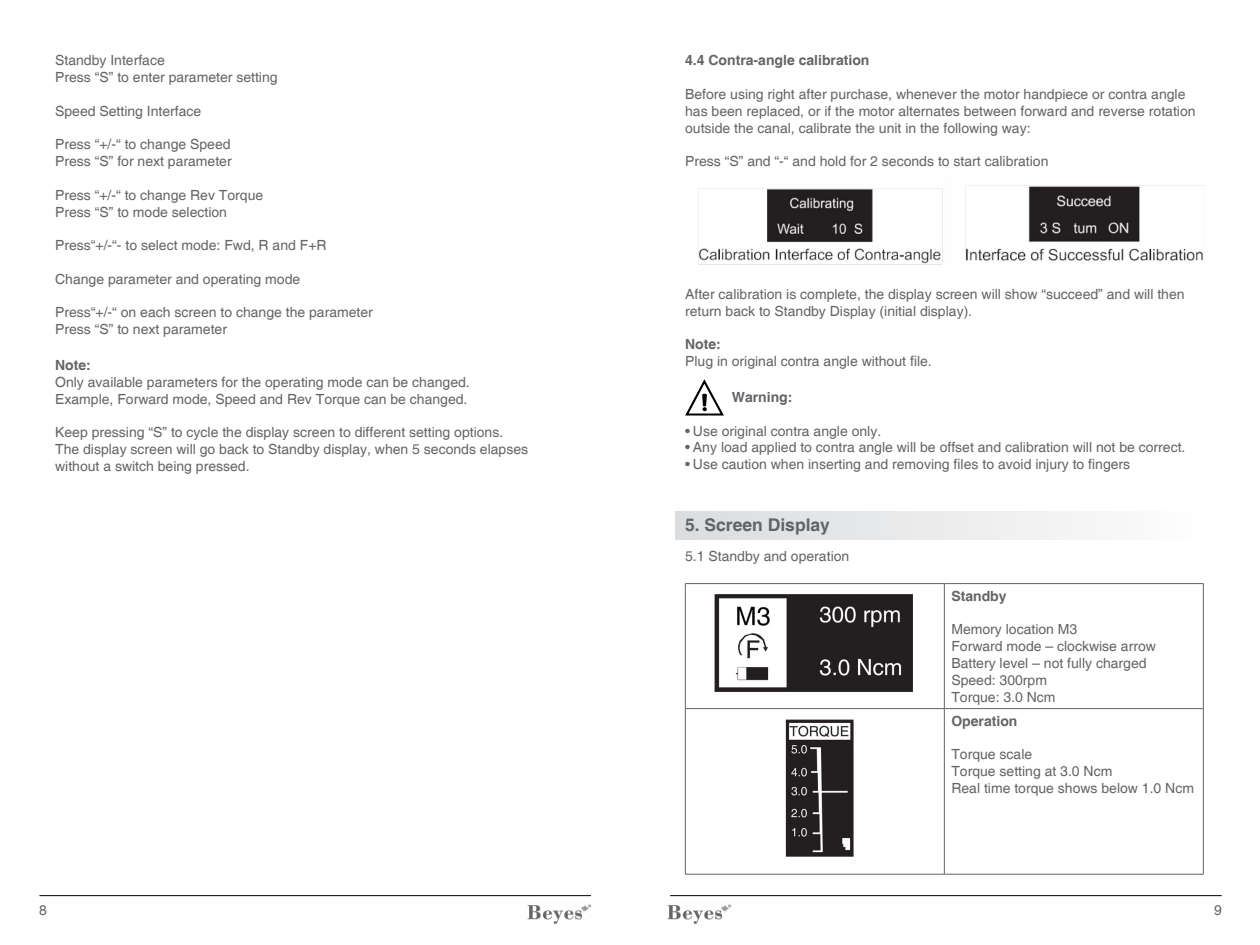
<style>
.page{position:relative;width:1260px;height:945px;background:#fff}
.page>*{position:absolute;margin:0;border:0;box-sizing:border-box;transform-origin:0 0}
.t1{font:700 17.5px "Helvetica";color:#636466}
.t2{font:14px/16.8px "Helvetica";color:#636466}
.t3{font:700 14px "Helvetica";color:#636466}
</style>
<div class="page">
<img style="left:527px;top:904px;width:65px;height:20px">
<img style="left:667px;top:904px;width:65px;height:20px">
<hr style="left:39px;top:895px;width:552px;height:1px;background:#000">
<hr style="left:670px;top:895px;width:552px;height:1px;background:#000">
<hr style="left:685px;top:583px;width:259px;height:1px;background:#636466">
<hr style="left:685px;top:584px;width:1px;height:124px;background:#636466">
<hr style="left:944px;top:583px;width:260px;height:1px;background:#636466">
<hr style="left:944px;top:584px;width:1px;height:124px;background:#636466">
<hr style="left:1203px;top:584px;width:1px;height:124px;background:#636466">
<hr style="left:685px;top:708px;width:259px;height:1px;background:#636466">
<hr style="left:685px;top:709px;width:1px;height:165px;background:#636466">
<hr style="left:944px;top:708px;width:260px;height:1px;background:#636466">
<hr style="left:944px;top:709px;width:1px;height:165px;background:#636466">
<hr style="left:1203px;top:709px;width:1px;height:165px;background:#636466">
<hr style="left:685px;top:874px;width:259px;height:1px;background:#636466">
<hr style="left:944px;top:874px;width:260px;height:1px;background:#636466">
<img style="left:714px;top:594px;width:199px;height:98px">
<img style="left:785px;top:719px;width:69px;height:138px">
<img style="left:698px;top:185px;width:506px;height:80px">
<svg style="left:685px;top:379px;width:39px;height:37px"></svg>
<div style="left:675px;top:512px;width:530px;height:27px;background:linear-gradient(to right,#dbdcde,#fdfdfd)"></div>
<p class="t2" style="left:55px;top:53px;width:224px">Standby Interface<br>Press “S” to enter parameter setting</p>
<p class="t2" style="left:55px;top:103px;width:148px">Speed Setting Interface</p>
<p class="t2" style="left:55px;top:137px;width:178px">Press “+/-“ to change Speed<br>Press “S” for next parameter</p>
<p class="t2" style="left:55px;top:187px;width:210px">Press “+/-“ to change Rev Torque<br>Press “S” to mode selection</p>
<p class="t2" style="left:55px;top:237px;width:273px">Press“+/-“- to select mode: Fwd, R and F+R</p>
<p class="t2" style="left:55px;top:271px;width:247px">Change parameter and operating mode</p>
<p class="t2" style="left:55px;top:305px;width:319px">Press“+/-“ on each screen to change the parameter<br>Press “S” to next parameter</p>
<p class="t3" style="left:55px;top:357px;width:37px">Note:</p>
<p class="t2" style="left:55px;top:374px;width:416px">Only available parameters for the operating mode can be changed.<br>Example, Forward mode, Speed and Rev Torque can be changed.</p>
<p class="t2" style="left:55px;top:425px;width:475px">Keep pressing “S” to cycle the display screen to different setting options.<br>The display screen will go back to Standby display, when 5 seconds elapses without a switch being pressed.</p>
<p class="t3" style="left:685px;top:52px;width:186px">4.4 Contra-angle calibration</p>
<p class="t2" style="left:685px;top:86px;width:512px">Before using right after purchase, whenever the motor handpiece or contra angle has been replaced, or if the motor alternates between forward and reverse rotation outside the canal, calibrate the unit in the following way:</p>
<p class="t2" style="left:685px;top:153px;width:365px">Press “S” and “-“ and hold for 2 seconds to start calibration</p>
<p class="t2" style="left:685px;top:286px;width:501px">After calibration is complete, the display screen will show “succeed” and will then return back to Standby Display (initial display).</p>
<p class="t3" style="left:685px;top:336px;width:37px">Note:</p>
<p class="t2" style="left:685px;top:353px;width:248px">Plug in original contra angle without file.</p>
<p class="t3" style="left:732px;top:389px;width:62px">Warning:</p>
<p class="t2" style="left:685px;top:423px;width:198px">• Use original contra angle only.</p>
<p class="t2" style="left:685px;top:440px;width:502px">• Any load applied to contra angle will be offset and calibration will not be correct.</p>
<p class="t2" style="left:685px;top:456px;width:447px">• Use caution when inserting and removing files to avoid injury to fingers</p>
<p class="t1" style="left:685px;top:514px;width:146px">5. Screen Display</p>
<p class="t2" style="left:685px;top:548px;width:166px">5.1 Standby and operation</p>
<p class="t3" style="left:951px;top:587px;width:57px">Standby</p>
<p class="t2" style="left:951px;top:622px;width:206px">Memory location M3<br>Forward mode – clockwise arrow<br>Battery level – not fully charged<br>Speed: 300rpm<br>Torque: 3.0 Ncm</p>
<p class="t3" style="left:951px;top:712px;width:68px">Operation</p>
<p class="t2" style="left:951px;top:747px;width:244px">Torque scale<br>Torque setting at 3.0 Ncm<br>Real time torque shows below 1.0 Ncm</p>
<p class="t2" style="left:39px;top:903px;width:9px">8</p>
<p class="t2" style="left:1214px;top:903px;width:9px">9</p>
</div>
